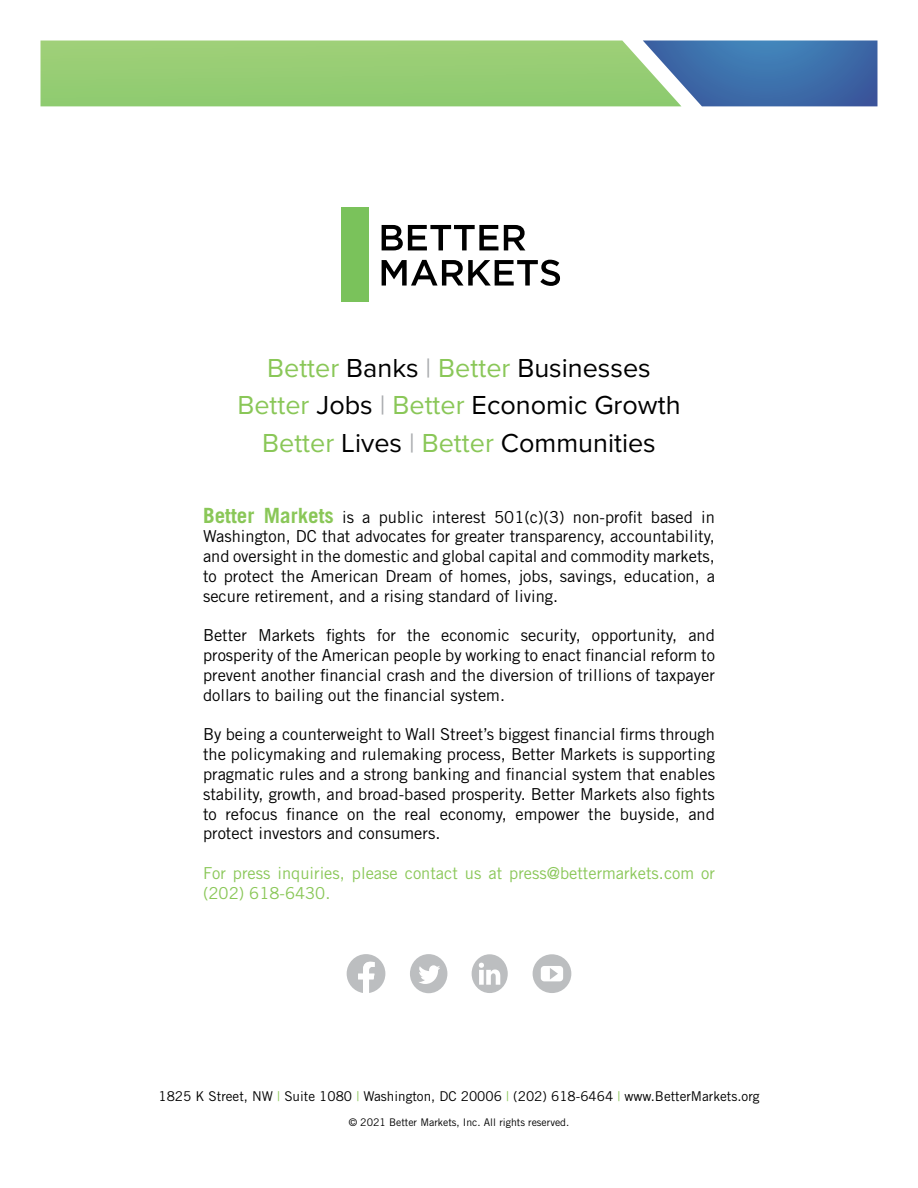
<style>
.page{position:relative;width:918px;height:1188px;background:#fff}
.page>*{position:absolute;margin:0;border:0;box-sizing:border-box;transform-origin:0 0}
.t1{font:27px/37.5px "Proxima Nova";color:#000;text-align:center}
.t2{font:16.5px/19.8px "Trade Gothic LT Std";color:#000;text-align:justify}
.t3{font:16.5px/19.8px "Trade Gothic LT Std";color:#8ac758}
.t4{font:13.5px "Trade Gothic LT Std";color:#000}
.t5{font:10.5px "Trade Gothic LT Std";color:#000}
.s1{color:#8ac758}
.s2{color:#a9abae}
.s3{font-weight:700;font-size:21px;color:#8ac758}
</style>
<div class="page">
<div style="left:341px;top:208px;width:28px;height:94px;background:#7ac25b"></div>
<svg style="left:382px;top:225px;width:116px;height:25px"></svg>
<svg style="left:504px;top:225px;width:21px;height:25px"></svg>
<svg style="left:382px;top:260px;width:178px;height:26px"></svg>
<svg style="left:347px;top:954px;width:38px;height:39px"></svg>
<div style="left:410px;top:954px;width:37px;height:39px;background:#bcbec0;border-radius:50%"></div>
<svg style="left:419px;top:965px;width:21px;height:19px"></svg>
<div style="left:472px;top:954px;width:36px;height:39px;background:#bcbec0;border-radius:50%"></div>
<svg style="left:479px;top:963px;width:21px;height:22px"></svg>
<div style="left:533px;top:954px;width:38px;height:39px;background:#bcbec0;border-radius:50%"></div>
<div style="left:541px;top:966px;width:22px;height:15px;background:#fff;border-radius:4px"></div>
<svg style="left:550px;top:968px;width:8px;height:12px"></svg>
<svg style="left:40px;top:40px;width:838px;height:66px;background:#83b785"></svg>
<h1 class="t1" style="left:237px;top:348px;width:445px"><span class="s1">Better</span> Banks <span class="s2">|</span> <span class="s1">Better</span> Businesses<br><span class="s1">Better</span> Jobs <span class="s2">|</span> <span class="s1">Better</span> Economic Growth<br><span class="s1">Better</span> Lives <span class="s2">|</span> <span class="s1">Better</span> Communities</h1>
<p class="t2" style="left:203px;top:507px;width:513px"><span class="s3">Better Markets</span> is a public interest 501(c)(3) non-profit based in Washington, DC that advocates for greater transparency, accountability, and oversight in the domestic and global capital and commodity markets, to protect the American Dream of homes, jobs, savings, education, a secure retirement, and a rising standard of living.</p>
<p class="t2" style="left:203px;top:625px;width:513px">Better Markets fights for the economic security, opportunity, and prosperity of the American people by working to enact financial reform to prevent another financial crash and the diversion of trillions of taxpayer dollars to bailing out the financial system.</p>
<p class="t2" style="left:203px;top:724px;width:513px">By being a counterweight to Wall Street’s biggest financial firms through the policymaking and rulemaking process, Better Markets is supporting pragmatic rules and a strong banking and financial system that enables stability, growth, and broad-based prosperity. Better Markets also fights to refocus finance on the real economy, empower the buyside, and protect investors and consumers.</p>
<p class="t3" style="left:203px;top:863px;width:513px">For press inquiries, please contact us at press@bettermarkets.com or (202) 618-6430.</p>
<p class="t4" style="left:158px;top:1088px;width:603px">1825 K Street, NW <span class="s1">|</span> Suite 1080 <span class="s1">|</span> Washington, DC 20006 <span class="s1">|</span> (202) 618-6464 <span class="s1">|</span> www.BetterMarkets.org</p>
<p class="t5" style="left:349px;top:1116px;width:222px">© 2021 Better Markets, Inc. All rights reserved.</p>
</div>
